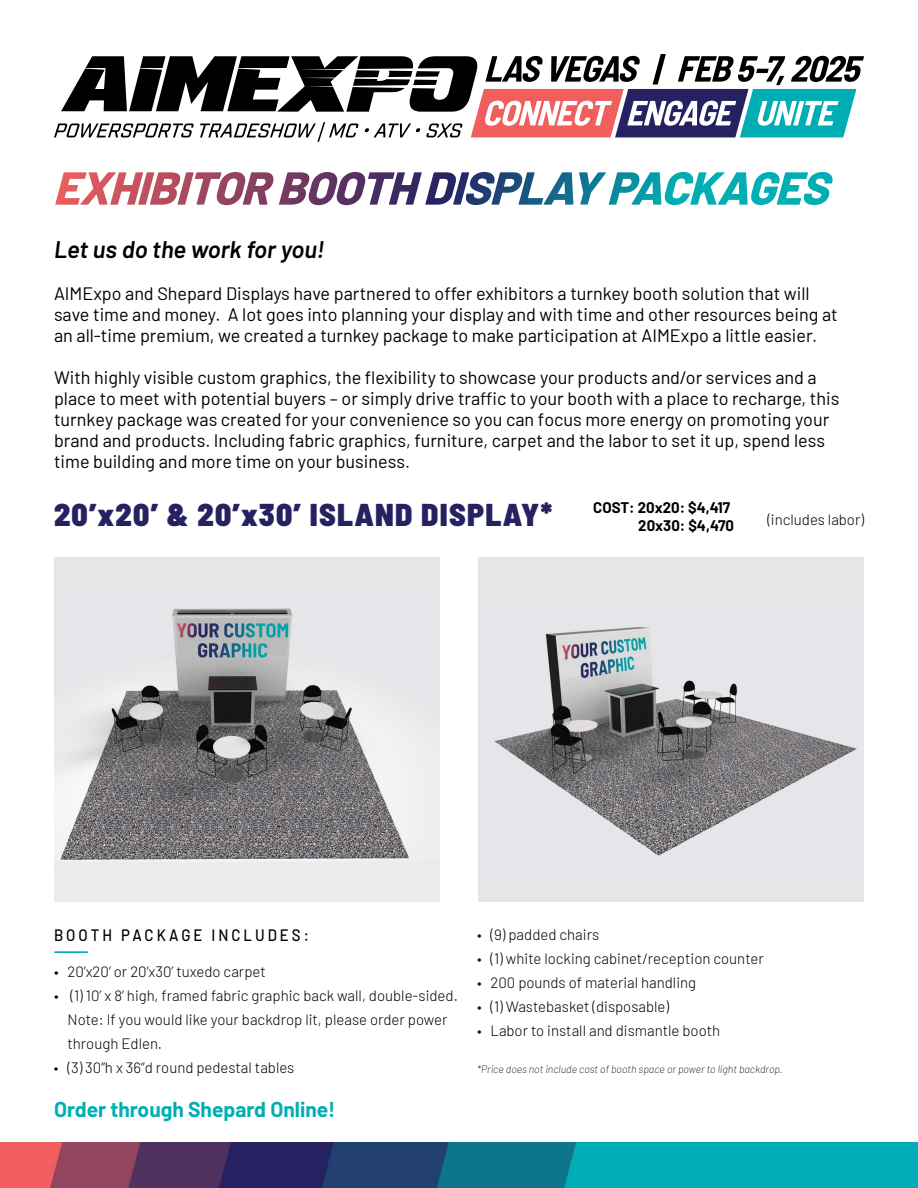
<style>
.page{position:relative;width:918px;height:1188px;background:#fff}
.page>*{position:absolute;margin:0;border:0;box-sizing:border-box;transform-origin:0 0}
.t1{font:900 semi-condensed 31.5px "Barlow";letter-spacing:.04em;color:#262262}
.t2{font:italic 600 24px "Barlow";color:#000}
.t3{font:700 21px "Barlow";color:#00aeb3}
.t4{font:18px/21px "Barlow";color:#000}
.t5{font:500 16.5px "Barlow";letter-spacing:.2em;color:#000;scale:.91 1}
.t6{font:300 15px/24px "Barlow";color:#000}
.t7{font:700 15px/18px "Barlow";color:#000;text-align:right}
.t8{font:700 15px "Barlow";color:#00aeb3}
.t9{font:italic 200 10.5px "Barlow";color:#000}
</style>
<div class="page">
<div style="left:54px;top:558px;width:386px;height:324px;background:#e6e6e8"></div>
<img style="left:54px;top:608px;width:370px;height:254px">
<div style="left:54px;top:882px;width:386px;height:20px;background:#ececed"></div>
<div style="left:478px;top:558px;width:386px;height:324px;background:#e6e6e8"></div>
<img style="left:494px;top:626px;width:363px;height:230px">
<div style="left:478px;top:882px;width:386px;height:20px;background:#e6e6e8"></div>
<svg style="left:665px;top:172px;width:168px;height:33px"></svg>
<svg style="left:54px;top:54px;width:810px;height:88px"></svg>
<img style="left:0;top:1142px;width:918px;height:46px">
<h2 class="t2" style="left:54px;top:231px;width:272px">Let us do the work for you!</h2>
<p class="t4" style="left:54px;top:281px;width:785px">AIMExpo and Shepard Displays have partnered to offer exhibitors a turnkey booth solution that will save time and money. A lot goes into planning your display and with time and other resources being at an all-time premium, we created a turnkey package to make participation at AIMExpo a little easier.</p>
<p class="t4" style="left:54px;top:365px;width:787px">With highly visible custom graphics, the flexibility to showcase your products and/or services and a place to meet with potential buyers – or simply drive traffic to your booth with a place to recharge, this turnkey package was created for your convenience so you can focus more energy on promoting your brand and products. Including fabric graphics, furniture, carpet and the labor to set it up, spend less time building and more time on your business.</p>
<h1 class="t1" style="left:54px;top:492px;width:500px">20’x20’ &amp; 20’x30’ ISLAND DISPLAY*</h1>
<p class="t7" style="left:593px;top:497px;width:142px">COST: 20x20: $4,417<br>20x30: $4,470</p>
<p class="t6" style="left:767px;top:507px;width:98px">(includes labor)</p>
<p class="t5" style="left:54px;top:923px;width:282px">BOOTH PACKAGE INCLUDES:</p>
<p class="t8" style="left:54px;top:937px;width:36px">_____</p>
<p class="t6" style="left:54px;top:959px;width:213px">• 20’x20’ or 20’x30’ tuxedo carpet</p>
<p class="t6" style="left:67px;top:983px;width:392px;text-indent:-13px">• (1) 10’ x 8’ high, framed fabric graphic back wall, double-sided.<br>Note: If you would like your backdrop lit, please order power through Edlen.</p>
<p class="t6" style="left:54px;top:1055px;width:242px">• (3) 30”h x 36”d round pedestal tables</p>
<p class="t3" style="left:54px;top:1094px;width:283px">Order through Shepard Online!</p>
<p class="t6" style="left:477px;top:921px;width:124px">• (9) padded chairs</p>
<p class="t6" style="left:477px;top:945px;width:288px">• (1) white locking cabinet/reception counter</p>
<p class="t6" style="left:477px;top:969px;width:221px">• 200 pounds of material handling</p>
<p class="t6" style="left:477px;top:993px;width:194px">• (1) Wastebasket (disposable)</p>
<p class="t6" style="left:477px;top:1017px;width:245px">• Labor to install and dismantle booth</p>
<p class="t9" style="left:477px;top:1062px;width:307px">*Price does not include cost of booth space or power to light backdrop.</p>
</div>
